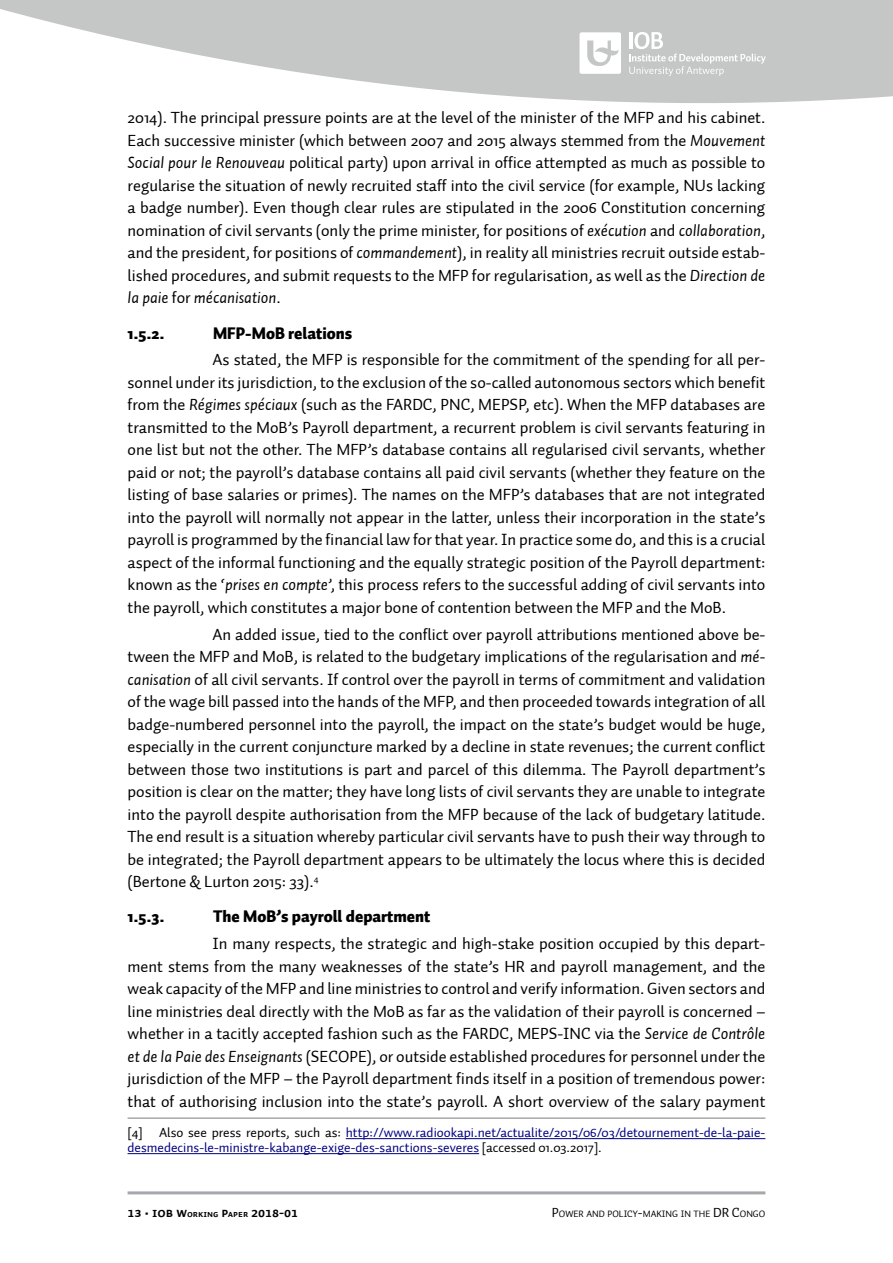
<style>
.page{position:relative;width:893px;height:1263px;background:#fff}
.page>*{position:absolute;margin:0;border:0;box-sizing:border-box;transform-origin:0 0}
.t1{font:16.5px/22.5px "Auto 1";color:#000;text-align:justify}
.t2{font:900 16.5px "Auto 1";color:#000}
.t3{font:13.5px/15px "Auto 1";color:#000080}
.t4{font:13.5px "Auto 1 Bold Sm Cp";color:#000}
.t5{font:9.45px "Auto 1";color:#000}
.s1{font-style:italic}
.s2{color:#000}
.s3{font-size:9.45px}
.s4{font-size:13.5px}
</style>
<div class="page">
<hr style="left:128px;top:1191px;width:637px;height:3px;background:#a6a8ab">
<svg style="left:0;top:0;width:893px;height:103px;fill:#c5c7c6"></svg>
<svg style="left:629px;top:32px;width:137px;height:44px;background:#cdcfce"></svg>
<svg style="left:580px;top:32px;width:41px;height:42px"></svg>
<hr style="left:128px;top:1117px;width:637px;height:2px;background:#a6a8ab">
<hr style="left:346px;top:1138px;width:419px;height:1px;background:#000080">
<hr style="left:128px;top:1153px;width:351px;height:1px;background:#000080">
<p class="t1" style="left:128px;top:107px;width:639px">2014). The principal pressure points are at the level of the minister of the MFP and his cabinet.<br>Each successive minister (which between 2007 and 2015 always stemmed from the <span class="s1">Mouvement Social pour le Renouveau</span> political party) upon arrival in office attempted as much as possible to regularise the situation of newly recruited staff into the civil service (for example, NUs lacking a badge number). Even though clear rules are stipulated in the 2006 Constitution concerning nomination of civil servants (only the prime minister, for positions of <span class="s1">exécution</span> and <span class="s1">collaboration</span>, and the president, for positions of <span class="s1">commandement</span>), in reality all ministries recruit outside estab&shy;lished procedures, and submit requests to the MFP for regularisation, as well as the <span class="s1">Direction de la paie</span> for <span class="s1">mécanisation</span>.</p>
<p class="t2" style="left:128px;top:322px;width:39px">1.5.2.</p>
<p class="t2" style="left:213px;top:322px;width:141px">MFP-MoB relations</p>
<p class="t1" style="left:128px;top:349px;width:639px;text-indent:85px">As stated, the MFP is responsible for the commitment of the spending for all per&shy;sonnel under its jurisdiction, to the exclusion of the so-called autonomous sectors which benefit from the <span class="s1">Régimes spéciaux</span> (such as the FARDC, PNC, MEPSP, etc). When the MFP databases are transmitted to the MoB’s Payroll department, a recurrent problem is civil servants featuring in one list but not the other. The MFP’s database contains all regularised civil servants, whether paid or not; the payroll’s database contains all paid civil servants (whether they feature on the listing of base salaries or primes). The names on the MFP’s databases that are not integrated into the payroll will normally not appear in the latter, unless their incorporation in the state’s payroll is programmed by the financial law for that year. In practice some do, and this is a crucial aspect of the informal functioning and the equally strategic position of the Payroll department: known as the ‘<span class="s1">prises en compte</span>’, this process refers to the successful adding of civil servants into the payroll, which constitutes a major bone of contention between the MFP and the MoB.</p>
<p class="t1" style="left:128px;top:623px;width:639px;text-indent:85px">An added issue, tied to the conflict over payroll attributions mentioned above be&shy;tween the MFP and MoB, is related to the budgetary implications of the regularisation and <span class="s1">mé&shy;canisation</span> of all civil servants. If control over the payroll in terms of commitment and validation of the wage bill passed into the hands of the MFP, and then proceeded towards integration of all badge-numbered personnel into the payroll, the impact on the state’s budget would be huge, especially in the current conjuncture marked by a decline in state revenues; the current conflict between those two institutions is part and parcel of this dilemma. The Payroll department’s position is clear on the matter; they have long lists of civil servants they are unable to integrate into the payroll despite authorisation from the MFP because of the lack of budgetary latitude.<br>The end result is a situation whereby particular civil servants have to push their way through to be integrated; the Payroll department appears to be ultimately the locus where this is decided (Bertone &amp; Lurton 2015: 33).<sup>4</sup></p>
<p class="t2" style="left:128px;top:906px;width:39px">1.5.3.</p>
<p class="t2" style="left:213px;top:906px;width:219px">The MoB’s payroll department</p>
<p class="t1" style="left:128px;top:932px;width:639px;text-indent:85px">In many respects, the strategic and high-stake position occupied by this depart&shy;ment stems from the many weaknesses of the state’s HR and payroll management, and the weak capacity of the MFP and line ministries to control and verify information. Given sectors and line ministries deal directly with the MoB as far as the validation of their payroll is concerned – whether in a tacitly accepted fashion such as the FARDC, MEPS-INC via the <span class="s1">Service de Contrôle et de la Paie des Enseignants</span> (SECOPE), or outside established procedures for personnel under the jurisdiction of the MFP – the Payroll department finds itself in a position of tremendous power: that of authorising inclusion into the state’s payroll. A short overview of the salary payment</p>
<p class="t3" style="left:128px;top:1125px;width:639px"><span class="s2">[4] Also see press reports, such as:</span> http://www.radiookapi.net/actualite/2015/06/03/detournement-de-la-paie&shy;desmedecins-le-ministre-kabange-exige-des-sanctions-severes <span class="s2">[accessed 01.03.2017].</span></p>
<p class="t4" style="left:128px;top:1204px;width:172px">13 • IOB w<span class="s3">orking</span> P<span class="s3">aper</span> 2018-01</p>
<p class="t5" style="left:552px;top:1207px;width:215px"><span class="s4">P</span>OWER AND POLICY<span class="s4">-</span>MAKING IN THE <span class="s4">DR C</span>ONGO</p>
</div>
